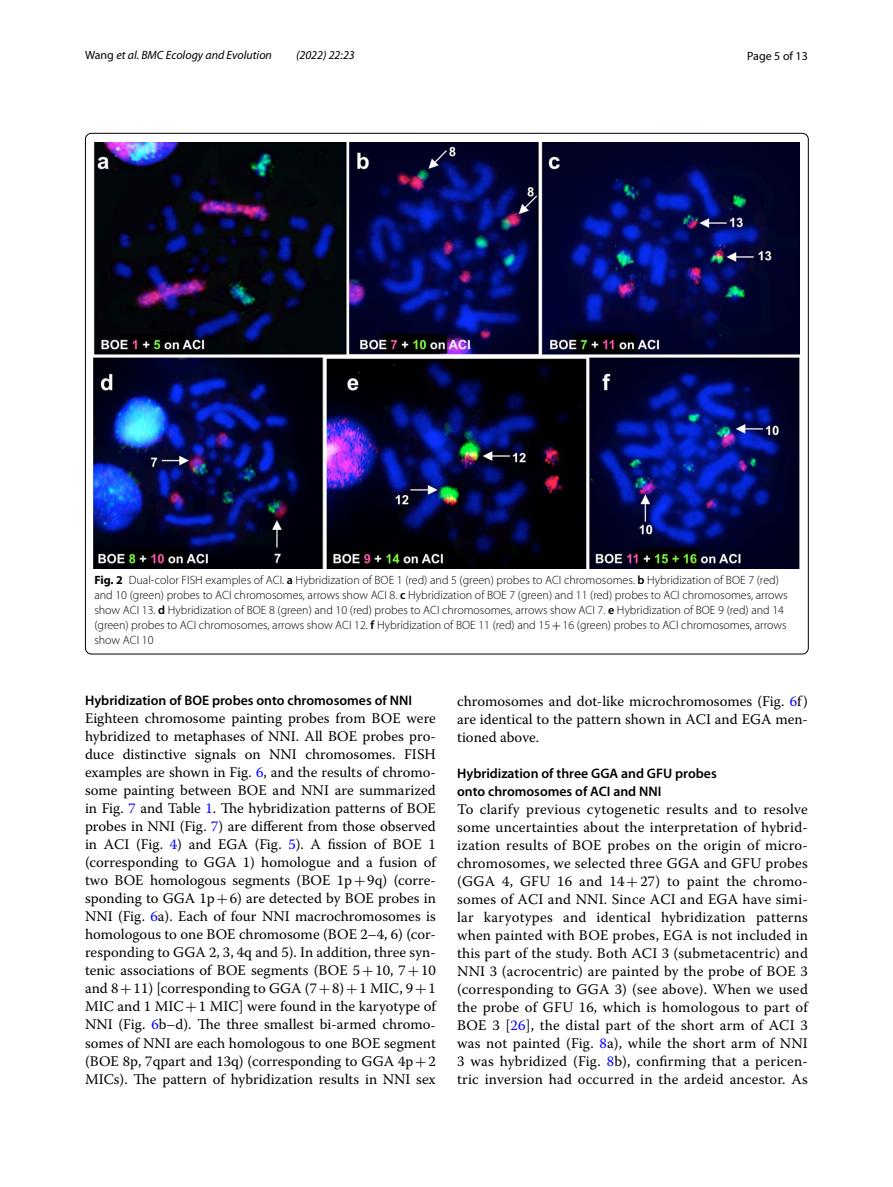
<style>
.page{position:relative;width:893px;height:1187px;background:#fff}
.page>*{position:absolute;margin:0;border:0;box-sizing:border-box;transform-origin:0 0}
.t1{font:14.7px/18px "Warnock Pro";letter-spacing:.005em;color:#000;text-align:justify}
.t2{font:600 13.8px/18px "Myriad Pro";color:#000}
.t3{font:300 12px/15px "Myriad Pro";color:#000}
.t4{font:italic 12px "Myriad Pro";color:#000}
.t5{font:12px "Myriad Pro";color:#000}
.s1{font-style:normal}
.s2{font-weight:700}
.s3{font-weight:600}
.s4{font-family:"MTSY";font-weight:400}
.s5{color:#00f}
.s6{font-family:"MTSY"}
</style>
<div class="page">
<img style="left:94px;top:142px;width:706px;height:426px">
<p class="t4" style="left:85px;top:48px;width:188px"><span class="s1">Wang</span> et al. BMC Ecology and Evolution</p>
<p class="t4" style="left:296px;top:48px;width:60px">(2022) 22:23</p>
<p class="t5" style="left:747px;top:48px;width:62px">Page 5 of 13</p>
<p class="t3" style="left:94px;top:572px;width:695px"><span class="s2">Fig. 2</span> Dual-color FISH examples of ACI. <span class="s3">a</span> Hybridization of BOE 1 (red) and 5 (green) probes to ACI chromosomes. <span class="s3">b</span> Hybridization of BOE 7 (red) and 10 (green) probes to ACI chromosomes, arrows show ACI 8. <span class="s3">c</span> Hybridization of BOE 7 (green) and 11 (red) probes to ACI chromosomes, arrows show ACI 13. <span class="s3">d</span> Hybridization of BOE 8 (green) and 10 (red) probes to ACI chromosomes, arrows show ACI 7. <span class="s3">e</span> Hybridization of BOE 9 (red) and 14 (green) probes to ACI chromosomes, arrows show ACI 12. <span class="s3">f</span> Hybridization of BOE 11 (red) and 15<span class="s4">+</span>16 (green) probes to ACI chromosomes, arrows show ACI 10</p>
<p class="t2" style="left:85px;top:691px;width:328px">Hybridization of BOE probes onto chromosomes of NNI</p>
<p class="t1" style="left:85px;top:709px;width:352px">Eighteen chromosome painting probes from BOE were hybridized to metaphases of NNI. All BOE probes pro&shy;duce distinctive signals on NNI chromosomes. FISH examples are shown in Fig. <span class="s5">6</span>, and the results of chromo&shy;some painting between BOE and NNI are summarized in Fig. <span class="s5">7</span> and Table <span class="s5">1</span>. The hybridization patterns of BOE probes in NNI (Fig. <span class="s5">7</span>) are different from those observed in ACI (Fig. <span class="s5">4</span>) and EGA (Fig. <span class="s5">5</span>). A fission of BOE 1 (corresponding to GGA 1) homologue and a fusion of two BOE homologous segments (BOE 1p<span class="s6">+</span>9q) (corre&shy;sponding to GGA 1p<span class="s6">+</span>6) are detected by BOE probes in NNI (Fig. <span class="s5">6</span>a). Each of four NNI macrochromosomes is homologous to one BOE chromosome (BOE 2–4, 6) (cor&shy;responding to GGA 2, 3, 4q and 5). In addition, three syn&shy;tenic associations of BOE segments (BOE 5<span class="s6">+</span>10, 7<span class="s6">+</span>10 and 8<span class="s6">+</span>11) [corresponding to GGA (7<span class="s6">+</span>8)<span class="s6">+</span>1 MIC, 9<span class="s6">+</span>1<br>MIC and 1 MIC<span class="s6">+</span>1 MIC] were found in the karyotype of NNI (Fig. <span class="s5">6</span>b–d). The three smallest bi-armed chromo&shy;somes of NNI are each homologous to one BOE segment (BOE 8p, 7qpart and 13q) (corresponding to GGA 4p<span class="s6">+</span>2<br>MICs). The pattern of hybridization results in NNI sex</p>
<p class="t1" style="left:457px;top:691px;width:352px">chromosomes and dot-like microchromosomes (Fig. <span class="s5">6</span>f) are identical to the pattern shown in ACI and EGA men&shy;tioned above.</p>
<p class="t2" style="left:457px;top:763px;width:261px">Hybridization of three GGA and GFU probes onto chromosomes of ACI and NNI</p>
<p class="t1" style="left:457px;top:799px;width:352px">To clarify previous cytogenetic results and to resolve some uncertainties about the interpretation of hybrid&shy;ization results of BOE probes on the origin of micro&shy;chromosomes, we selected three GGA and GFU probes (GGA 4, GFU 16 and 14<span class="s6">+</span>27) to paint the chromo&shy;somes of ACI and NNI. Since ACI and EGA have simi&shy;lar karyotypes and identical hybridization patterns when painted with BOE probes, EGA is not included in this part of the study. Both ACI 3 (submetacentric) and NNI 3 (acrocentric) are painted by the probe of BOE 3 (corresponding to GGA 3) (see above). When we used the probe of GFU 16, which is homologous to part of BOE 3 [<span class="s5">26</span>], the distal part of the short arm of ACI 3 was not painted (Fig. <span class="s5">8</span>a), while the short arm of NNI 3 was hybridized (Fig. <span class="s5">8</span>b), confirming that a pericen&shy;tric inversion had occurred in the ardeid ancestor. As</p>
</div>
